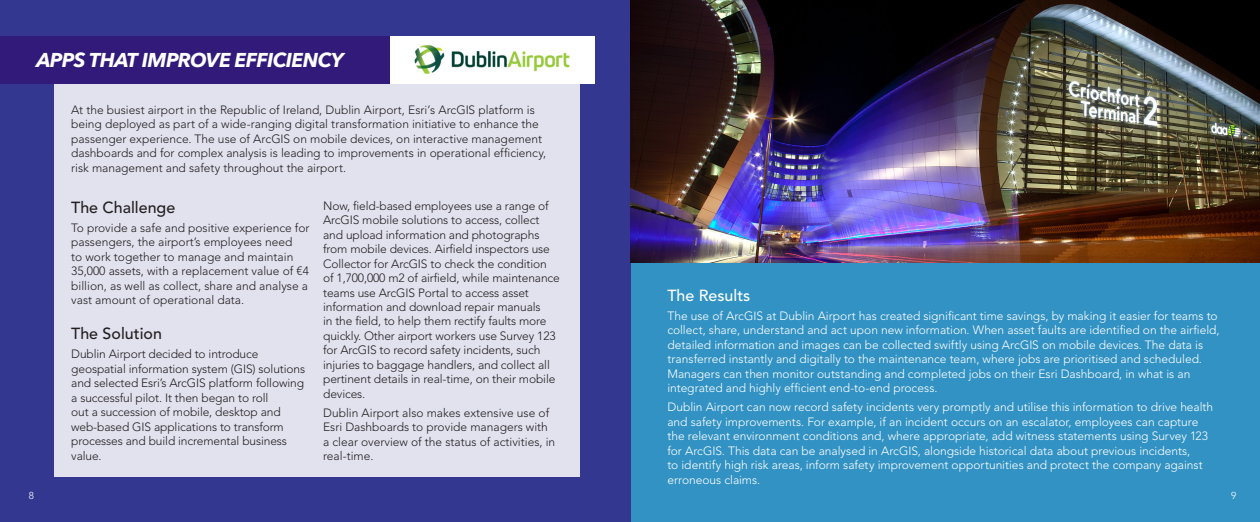
<style>
.page{position:relative;width:1260px;height:522px;background:#33378f}
.page>*{position:absolute;margin:0;border:0;box-sizing:border-box;transform-origin:0 0}
.t1{font:italic 700 20px "Avenir Next LT Pro";letter-spacing:-.03em;color:#fff}
.t2{font:500 16px "Avenir LT Std";color:#231f20}
.t3{font:500 16px "Avenir LT Std";color:#fff}
.t4{font:300 12px/14.5px "Avenir LT Std";letter-spacing:-.01em;color:#231f20}
.t5{font:300 12px/14.5px "Avenir LT Std";color:#fff}
.t6{font:300 10px "Avenir LT Std";color:#fff}
</style>
<div class="page">
<div style="left:631px;top:261px;width:629px;height:261px;background:#3192c3"></div>
<div style="left:54px;top:48px;width:525px;height:429px;background:#e2e2ef"></div>
<div style="left:0;top:36px;width:394px;height:47px;background:#321a7a"></div>
<img style="left:631px;top:0;width:629px;height:263px">
<div style="left:390px;top:36px;width:204px;height:47px;background:#fff"></div>
<img style="left:414px;top:45px;width:156px;height:29px">
<h1 class="t1" style="left:36px;top:47px;width:309px">APPS THAT IMPROVE EFFICIENCY</h1>
<p class="t4" style="left:71px;top:102px;width:477px">At the busiest airport in the Republic of Ireland, Dublin Airport, Esri’s ArcGIS platform is being deployed as part of a wide-ranging digital transformation initiative to enhance the passenger experience. The use of ArcGIS on mobile devices, on interactive management dashboards and for complex analysis is leading to improvements in operational efficiency, risk management and safety throughout the airport.</p>
<h2 class="t2" style="left:71px;top:198px;width:106px">The Challenge</h2>
<p class="t4" style="left:71px;top:220px;width:240px">To provide a safe and positive experience for passengers, the airport’s employees need<br>to work together to manage and maintain 35,000 assets, with a replacement value of €4 billion, as well as collect, share and analyse a vast amount of operational data.</p>
<h2 class="t2" style="left:71px;top:324px;width:92px">The Solution</h2>
<p class="t4" style="left:71px;top:347px;width:235px">Dublin Airport decided to introduce geospatial information system (GIS) solutions and selected Esri’s ArcGIS platform following a successful pilot. It then began to roll<br>out a succession of mobile, desktop and web-based GIS applications to transform processes and build incremental business value.</p>
<p class="t4" style="left:323px;top:198px;width:238px">Now, field-based employees use a range of ArcGIS mobile solutions to access, collect and upload information and photographs from mobile devices. Airfield inspectors use Collector for ArcGIS to check the condition of 1,700,000 m2 of airfield, while maintenance teams use ArcGIS Portal to access asset information and download repair manuals<br>in the field, to help them rectify faults more quickly. Other airport workers use Survey 123 for ArcGIS to record safety incidents, such injuries to baggage handlers, and collect all pertinent details in real-time, on their mobile devices.</p>
<p class="t4" style="left:323px;top:406px;width:234px">Dublin Airport also makes extensive use of Esri Dashboards to provide managers with a clear overview of the status of activities, in real-time.</p>
<h2 class="t3" style="left:667px;top:286px;width:84px">The Results</h2>
<p class="t5" style="left:667px;top:308px;width:554px">The use of ArcGIS at Dublin Airport has created significant time savings, by making it easier for teams to collect, share, understand and act upon new information. When asset faults are identified on the airfield, detailed information and images can be collected swiftly using ArcGIS on mobile devices. The data is transferred instantly and digitally to the maintenance team, where jobs are prioritised and scheduled.<br>Managers can then monitor outstanding and completed jobs on their Esri Dashboard, in what is an integrated and highly efficient end-to-end process.</p>
<p class="t5" style="left:667px;top:400px;width:547px">Dublin Airport can now record safety incidents very promptly and utilise this information to drive health and safety improvements. For example, if an incident occurs on an escalator, employees can capture the relevant environment conditions and, where appropriate, add witness statements using Survey 123 for ArcGIS. This data can be analysed in ArcGIS, alongside historical data about previous incidents,<br>to identify high risk areas, inform safety improvement opportunities and protect the company against erroneous claims.</p>
<p class="t6" style="left:29px;top:489px;width:7px">8</p>
<p class="t6" style="left:1231px;top:489px;width:7px">9</p>
</div>
